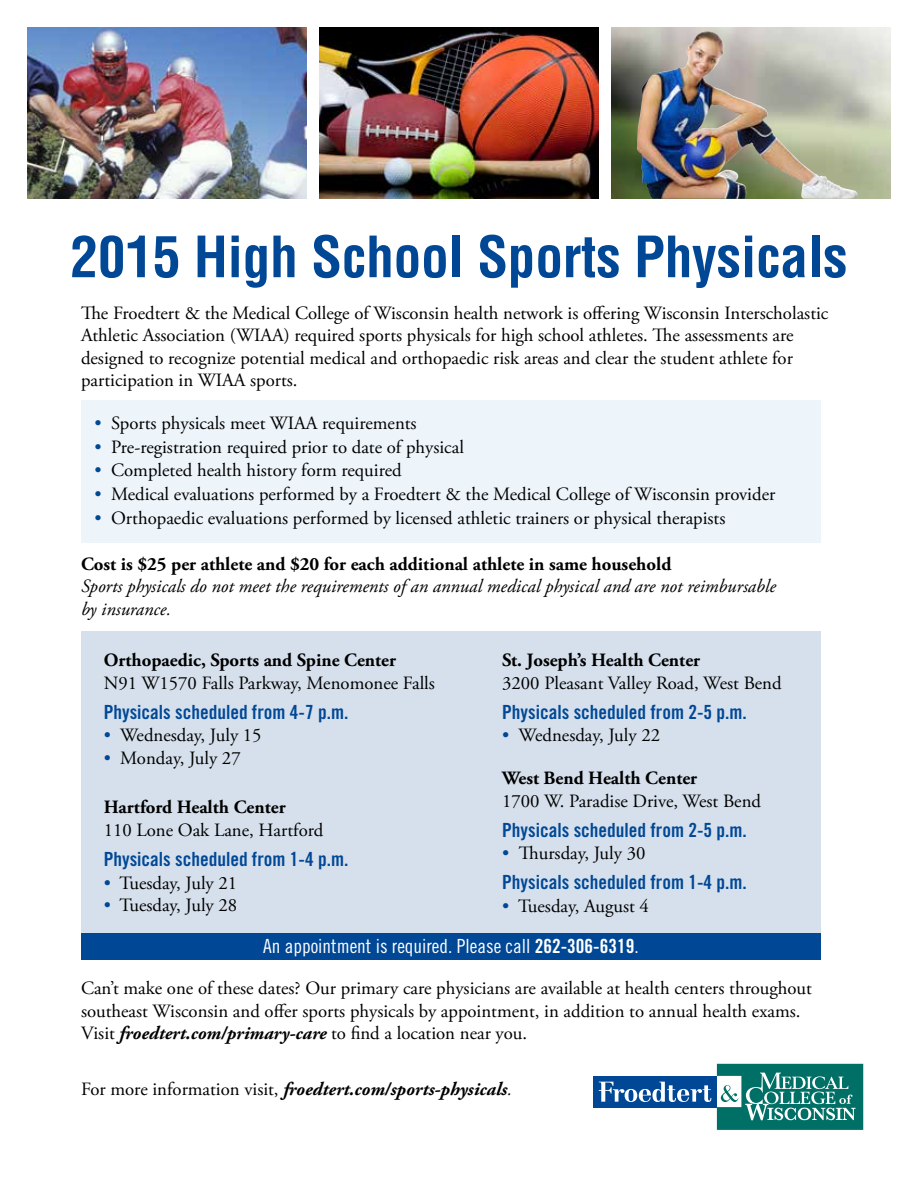
<style>
.page{position:relative;width:918px;height:1188px;background:#fff}
.page>*{position:absolute;margin:0;border:0;box-sizing:border-box;transform-origin:0 0}
.t1{font:700 condensed 55.5px "Helvetica LT Std";letter-spacing:-.005em;color:#004896}
.t2{font:19.5px "Trade Gothic Bold Cond Twenty";color:#004896}
.t3{font:19.5px "Trade Gothic Cond Eighteen";color:#fff}
.t4{font:18.75px/22.5px "Adobe Garamond Pro";color:#000}
.t5{font:700 18.75px "Adobe Garamond Pro";color:#000}
.t6{font:italic 18.75px/22.5px "Adobe Garamond Pro";color:#000}
.t7{font:italic 700 18.75px "Adobe Garamond Pro";color:#000}
.s1{color:#004896}
.s2{font-family:"Trade Gothic Bold Cond Twenty"}
.s3{font-weight:700;font-style:italic}
.s4{font-weight:400;font-style:normal}
.s5{font-weight:400}
</style>
<div class="page">
<img style="left:611px;top:27px;width:280px;height:172px">
<img style="left:636px;top:31px;width:111px;height:168px">
<div style="left:81px;top:631px;width:740px;height:323px;background:#d6e0ec"></div>
<div style="left:81px;top:401px;width:740px;height:142px;background:#edf4fa"></div>
<img style="left:319px;top:27px;width:280px;height:172px">
<img style="left:27px;top:27px;width:280px;height:172px">
<div style="left:593px;top:1076px;width:124px;height:31px;background:#004896"></div>
<svg style="left:599px;top:1082px;width:112px;height:20px"></svg>
<svg style="left:717px;top:1064px;width:146px;height:66px;background:#378f87"></svg>
<div style="left:81px;top:933px;width:740px;height:27px;background:#004896"></div>
<h1 class="t1" style="left:70px;top:222px;width:779px">2015 High School Sports Physicals</h1>
<p class="t4" style="left:81px;top:302px;width:749px">The Froedtert &amp; the Medical College of Wisconsin health network is offering Wisconsin Interscholastic Athletic Association (WIAA) required sports physicals for high school athletes. The assessments are designed to recognize potential medical and orthopaedic risk areas and clear the student athlete for participation in WIAA sports.</p>
<p class="t4" style="left:94px;top:413px;width:324px"><span class="s1">•</span> Sports physicals meet WIAA requirements</p>
<p class="t4" style="left:94px;top:436px;width:371px"><span class="s1">•</span> Pre-registration required prior to date of physical</p>
<p class="t4" style="left:94px;top:460px;width:309px"><span class="s1">•</span> Completed health history form required</p>
<p class="t4" style="left:94px;top:483px;width:682px"><span class="s1">•</span> Medical evaluations performed by a Froedtert &amp; the Medical College of Wisconsin provider</p>
<p class="t4" style="left:94px;top:507px;width:632px"><span class="s1">•</span> Orthopaedic evaluations performed by licensed athletic trainers or physical therapists</p>
<p class="t5" style="left:81px;top:553px;width:592px">Cost is $25 per athlete and $20 for each additional athlete in same household</p>
<p class="t6" style="left:81px;top:576px;width:697px">Sports physicals do not meet the requirements of an annual medical physical and are not reimbursable by insurance.</p>
<p class="t5" style="left:502px;top:649px;width:199px">St. Joseph’s Health Center</p>
<p class="t4" style="left:502px;top:672px;width:281px">3200 Pleasant Valley Road, West Bend</p>
<p class="t2" style="left:502px;top:700px;width:246px">Physicals scheduled from 2-5 p.m.</p>
<p class="t4" style="left:502px;top:725px;width:159px"><span class="s1">•</span> Wednesday, July 22</p>
<p class="t5" style="left:502px;top:767px;width:197px">West Bend Health Center</p>
<p class="t4" style="left:502px;top:790px;width:260px">1700 W. Paradise Drive, West Bend</p>
<p class="t2" style="left:502px;top:818px;width:246px">Physicals scheduled from 2-5 p.m.</p>
<p class="t4" style="left:502px;top:843px;width:145px"><span class="s1">•</span> Thursday, July 30</p>
<p class="t2" style="left:502px;top:871px;width:246px">Physicals scheduled from 1-4 p.m.</p>
<p class="t4" style="left:502px;top:895px;width:148px"><span class="s1">•</span> Tuesday, August 4</p>
<p class="t3" style="left:263px;top:934px;width:377px">An appointment is required. Please call <span class="s2">262-306-6319</span>.</p>
<p class="t5" style="left:104px;top:649px;width:294px">Orthopaedic, Sports and Spine Center</p>
<p class="t4" style="left:104px;top:672px;width:333px">N91 W1570 Falls Parkway, Menomonee Falls</p>
<p class="t2" style="left:104px;top:700px;width:246px">Physicals scheduled from 4-7 p.m.</p>
<p class="t4" style="left:104px;top:725px;width:159px"><span class="s1">•</span> Wednesday, July 15</p>
<p class="t4" style="left:104px;top:747px;width:139px"><span class="s1">•</span> Monday, July 27</p>
<p class="t5" style="left:104px;top:797px;width:183px">Hartford Health Center</p>
<p class="t4" style="left:104px;top:819px;width:221px">110 Lone Oak Lane, Hartford</p>
<p class="t2" style="left:104px;top:847px;width:246px">Physicals scheduled from 1-4 p.m.</p>
<p class="t4" style="left:104px;top:872px;width:135px"><span class="s1">•</span> Tuesday, July 21</p>
<p class="t4" style="left:104px;top:895px;width:135px"><span class="s1">•</span> Tuesday, July 28</p>
<p class="t4" style="left:81px;top:977px;width:733px">Can’t make one of these dates? Our primary care physicians are available at health centers throughout southeast Wisconsin and offer sports physicals by appointment, in addition to annual health exams.<br>Visit <span class="s3">froedtert.com/primary-care</span> to find a location near you.</p>
<p class="t7" style="left:81px;top:1078px;width:433px"><span class="s4">For more information visit,</span> froedtert.com/sports-physicals<span class="s5">.</span></p>
</div>
